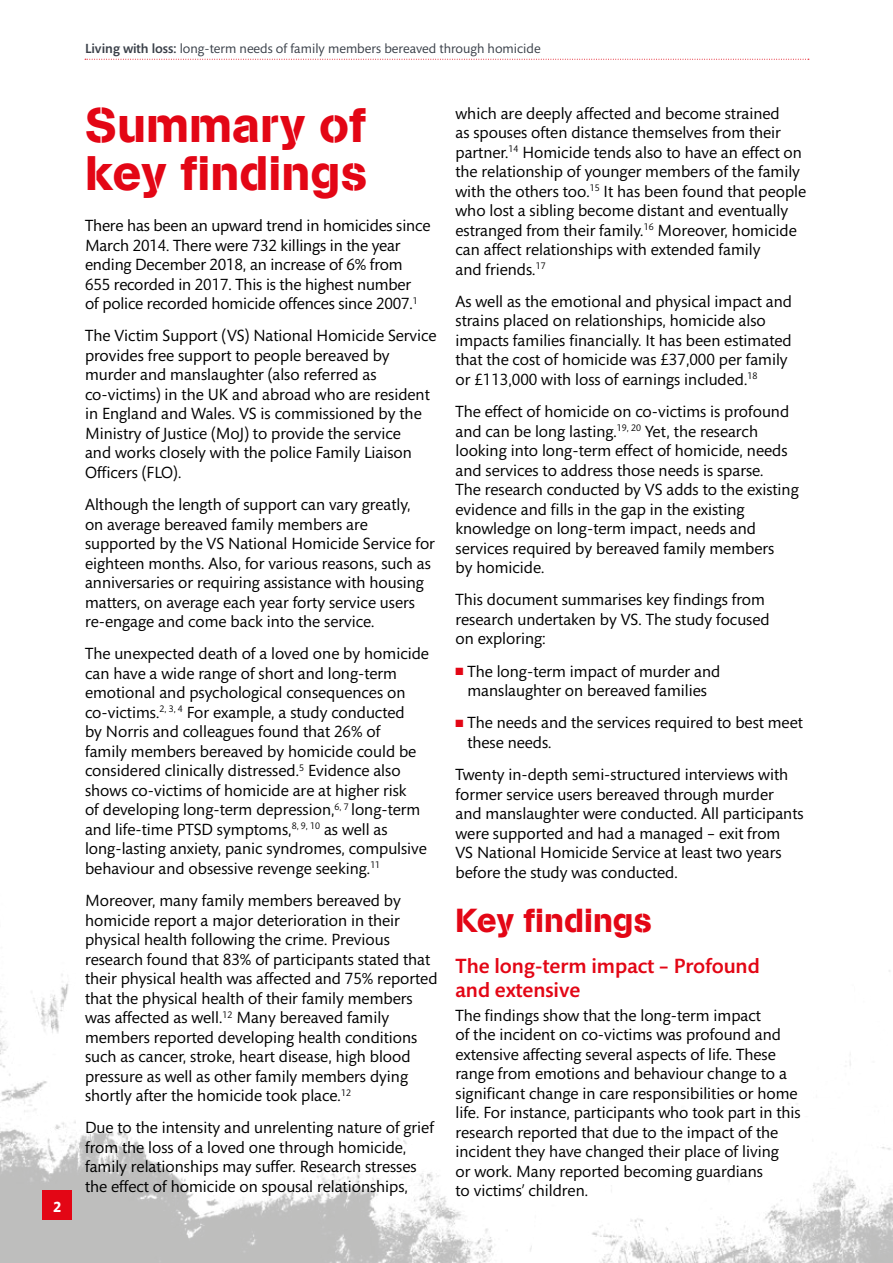
<style>
.page{position:relative;width:893px;height:1263px;background:#fff}
.page>*{position:absolute;margin:0;border:0;box-sizing:border-box;transform-origin:0 0}
.t1{font:48px/48px "AG Book Pro Stencil";color:#e30615}
.t2{font:33px "AG Book Pro Stencil";color:#e30615}
.t3{font:500 21px/24px "Mundo Sans Std";color:#e30615}
.t4{font:16.5px/19.5px "Mundo Sans";color:#000}
.t5{font:700 15px "Mundo Sans";color:#fff}
.t6{font:13.5px "Mundo Sans";color:#3a4049}
.s1{font-family:"Mundo Sans Std";font-weight:500}
.s2{color:#e30615}
</style>
<div class="page">
<img style="left:0;top:970px;width:893px;height:293px">
<svg style="left:85px;top:59px;width:724px;height:1px"></svg>
<div style="left:43px;top:1190px;width:29px;height:30px;background:#e30615"></div>
<p class="t5" style="left:53px;top:1199px;width:10px">2</p>
<p class="t6" style="left:85px;top:41px;width:457px"><span class="s1">Living with loss:</span> long-term needs of family members bereaved through homicide</p>
<h1 class="t1" style="left:85px;top:101px;width:284px">Summary of key findings</h1>
<p class="t4" style="left:85px;top:216px;width:347px">There has been an upward trend in homicides since March 2014. There were 732 killings in the year ending December 2018, an increase of 6% from 655 recorded in 2017. This is the highest number<br>of police recorded homicide offences since 2007.<sup>1</sup></p>
<p class="t4" style="left:85px;top:326px;width:353px">The Victim Support (VS) National Homicide Service provides free support to people bereaved by murder and manslaughter (also referred as co-victims) in the UK and abroad who are resident in England and Wales. VS is commissioned by the Ministry of Justice (MoJ) to provide the service<br>and works closely with the police Family Liaison Officers (FLO).</p>
<p class="t4" style="left:85px;top:495px;width:351px">Although the length of support can vary greatly,<br>on average bereaved family members are supported by the VS National Homicide Service for eighteen months. Also, for various reasons, such as anniversaries or requiring assistance with housing matters, on average each year forty service users re-engage and come back into the service.</p>
<p class="t4" style="left:85px;top:645px;width:345px">The unexpected death of a loved one by homicide can have a wide range of short and long-term emotional and psychological consequences on co-victims.<sup>2,</sup> <sup>3,</sup> <sup>4</sup> For example, a study conducted<br>by Norris and colleagues found that 26% of<br>family members bereaved by homicide could be considered clinically distressed.<sup>5</sup> Evidence also shows co-victims of homicide are at higher risk<br>of developing long-term depression,<sup>6,</sup> <sup>7</sup> long-term and life-time PTSD symptoms,<sup>8,</sup> <sup>9,</sup> <sup>10</sup> as well as long-lasting anxiety, panic syndromes, compulsive behaviour and obsessive revenge seeking.<sup>11</sup></p>
<p class="t4" style="left:85px;top:891px;width:354px">Moreover, many family members bereaved by homicide report a major deterioration in their physical health following the crime. Previous research found that 83% of participants stated that their physical health was affected and 75% reported that the physical health of their family members was affected as well.<sup>12</sup> Many bereaved family members reported developing health conditions such as cancer, stroke, heart disease, high blood pressure as well as other family members dying shortly after the homicide took place.<sup>12</sup></p>
<p class="t4" style="left:85px;top:1119px;width:350px">Due to the intensity and unrelenting nature of grief from the loss of a loved one through homicide, family relationships may suffer. Research stresses the effect of homicide on spousal relationships,</p>
<p class="t4" style="left:455px;top:104px;width:352px">which are deeply affected and become strained<br>as spouses often distance themselves from their partner.<sup>14</sup> Homicide tends also to have an effect on the relationship of younger members of the family with the others too.<sup>15</sup> It has been found that people who lost a sibling become distant and eventually estranged from their family.<sup>16</sup> Moreover, homicide can affect relationships with extended family<br>and friends.<sup>17</sup></p>
<p class="t4" style="left:455px;top:292px;width:338px">As well as the emotional and physical impact and strains placed on relationships, homicide also impacts families financially. It has been estimated that the cost of homicide was £37,000 per family or £113,000 with loss of earnings included.<sup>18</sup></p>
<p class="t4" style="left:455px;top:402px;width:345px">The effect of homicide on co-victims is profound and can be long lasting.<sup>19,</sup> <sup>20</sup> Yet, the research looking into long-term effect of homicide, needs and services to address those needs is sparse.<br>The research conducted by VS adds to the existing evidence and fills in the gap in the existing knowledge on long-term impact, needs and services required by bereaved family members<br>by homicide.</p>
<p class="t4" style="left:455px;top:591px;width:316px">This document summarises key findings from research undertaken by VS. The study focused on exploring:</p>
<p class="t4" style="left:455px;top:662px;width:266px;text-align:center"><span class="s2">■</span> The long-term impact of murder and manslaughter on bereaved families</p>
<p class="t4" style="left:467px;top:714px;width:337px;text-indent:-12px"><span class="s2">■</span> The needs and the services required to best meet these needs.</p>
<p class="t4" style="left:455px;top:765px;width:350px">Twenty in-depth semi-structured interviews with former service users bereaved through murder and manslaughter were conducted. All participants were supported and had a managed – exit from<br>VS National Homicide Service at least two years before the study was conducted.</p>
<h2 class="t2" style="left:455px;top:899px;width:198px">Key findings</h2>
<p class="t3" style="left:455px;top:954px;width:306px">The long-term impact – Profound and extensive</p>
<p class="t4" style="left:455px;top:1006px;width:347px">The findings show that the long-term impact<br>of the incident on co-victims was profound and extensive affecting several aspects of life. These range from emotions and behaviour change to a significant change in care responsibilities or home life. For instance, participants who took part in this research reported that due to the impact of the incident they have changed their place of living<br>or work. Many reported becoming guardians<br>to victims’ children.</p>
</div>
